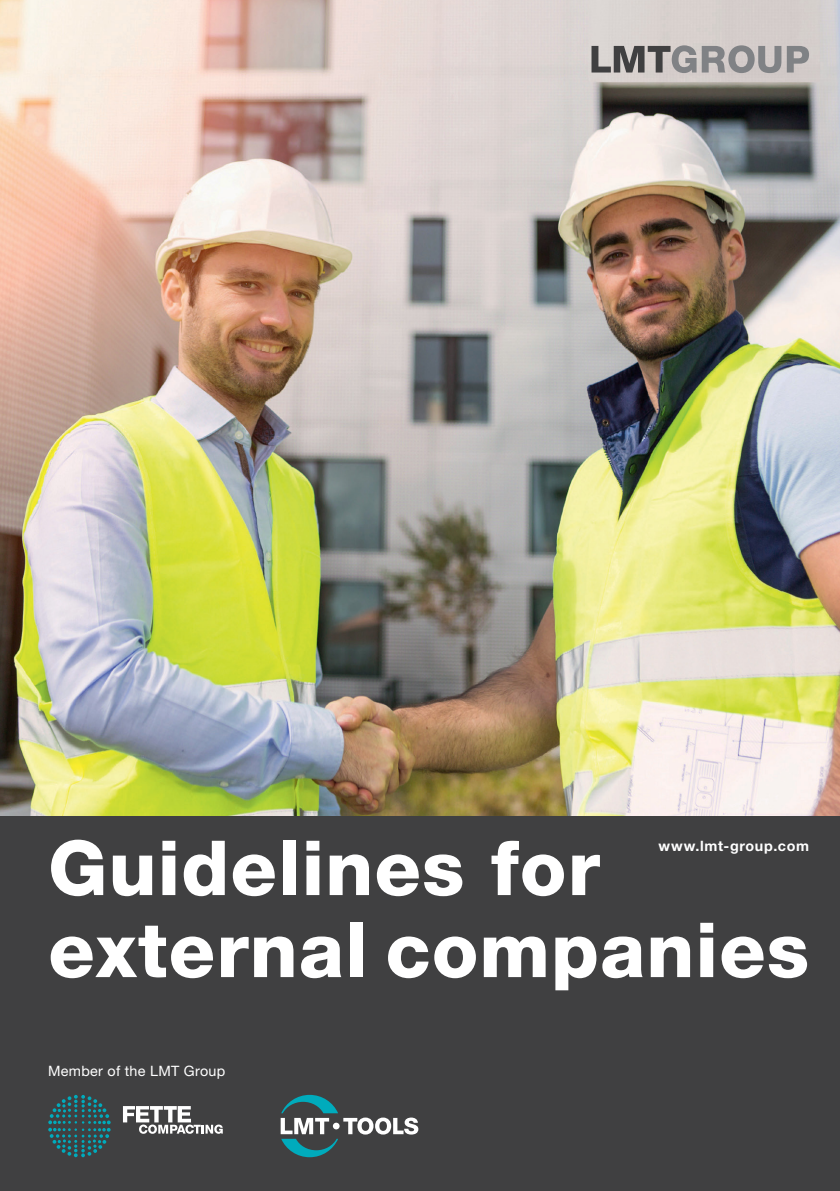
<style>
.page{position:relative;width:840px;height:1191px;background:#fff}
.page>*{position:absolute;margin:0;border:0;box-sizing:border-box;transform-origin:0 0}
.t1{font:800 76px/82px "Helvetica Neue LT Pro";letter-spacing:.015em;color:#fff}
.t2{font:14.4px "Helvetica Neue LT Pro";letter-spacing:.02em;color:#fff}
.t3{font:700 14.4px "Helvetica Neue LT Pro";letter-spacing:.045em;color:#fff}
</style>
<div class="page">
<div style="left:0;top:815px;width:839px;height:376px;background:#404041"></div>
<img style="left:0;top:0;width:839px;height:815px">
<svg style="left:280px;top:1094px;width:138px;height:63px"></svg>
<svg style="left:565px;top:45px;width:243px;height:39px;background:#afabaa"></svg>
<svg style="left:123px;top:1106px;width:100px;height:27px"></svg>
<svg style="left:48px;top:1095px;width:63px;height:62px"></svg>
<p class="t1" style="left:48px;top:828px;width:762px">Guidelines for external companies</p>
<p class="t3" style="left:658px;top:840px;width:152px">www.lmt-group.com</p>
<p class="t2" style="left:48px;top:1065px;width:178px">Member of the LMT Group</p>
</div>
